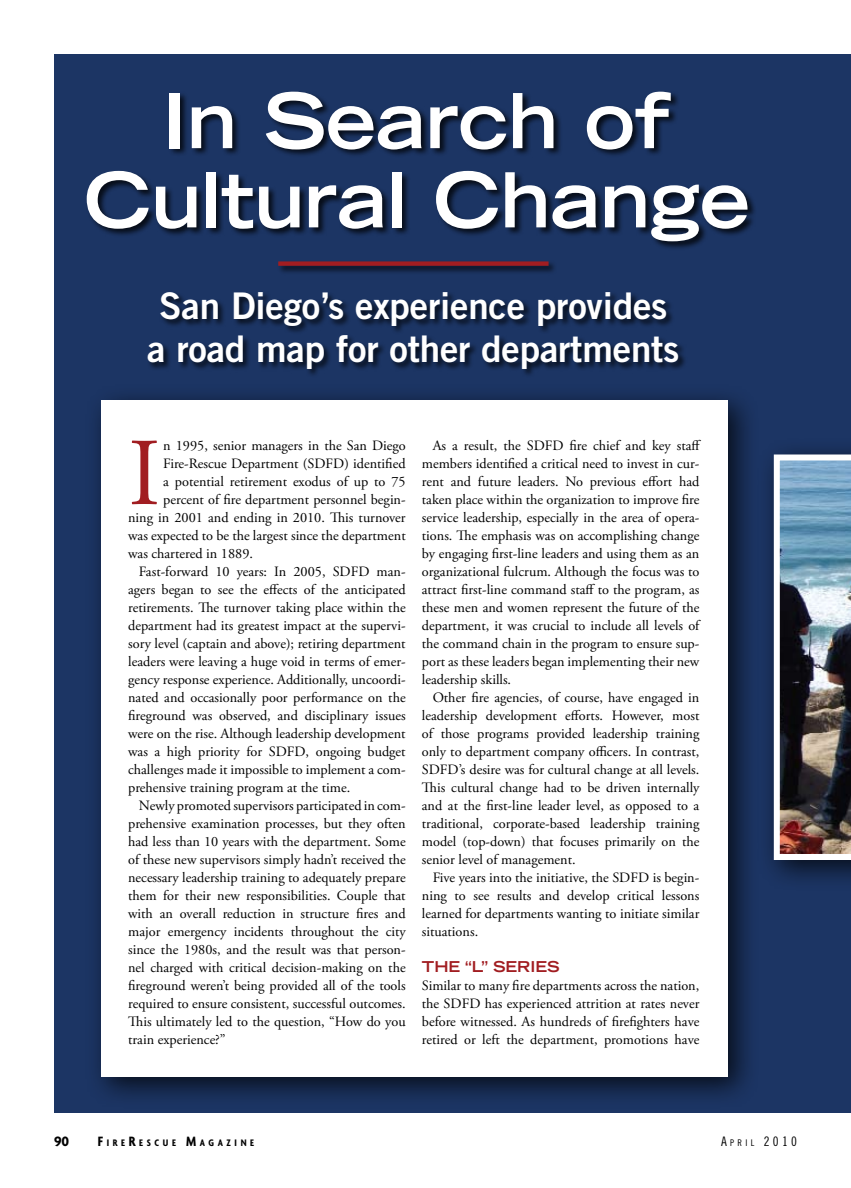
<style>
.page{position:relative;width:851px;height:1188px;background:#fff}
.page>*{position:absolute;margin:0;border:0;box-sizing:border-box;transform-origin:0 0}
.t1{font:95.7px "Adobe Garamond Pro";color:#a11d21}
.t2{font:700 expanded 75.75px/79.2px "Trade Gothic LH";letter-spacing:-.01em;color:#fff;text-align:center}
.t3{font:36.75px/43.5px "Trade Gothic Bold Two";letter-spacing:-.005em;color:#fff;text-align:center}
.t4{font:700 expanded 15px "Trade Gothic LH";color:#a11d21}
.t5{font:700 14.7px "Agenda";color:#000}
.t6{font:14.25px/18px "Adobe Garamond Pro";color:#000;text-align:justify}
.t7{font:13.2px "Trade Gothic Cond Eighteen";color:#000}
.t8{font:700 condensed 10.2px "Agenda";letter-spacing:.355em;color:#000}
.s1{font-size:14.7px}
.s2{font-size:9.15px}
</style>
<div class="page">
<div style="left:54px;top:54px;width:796px;height:1059px;background:#1c3564"></div>
<div style="left:756px;top:437px;width:94px;height:464px;background:#000;opacity:.75"></div>
<img style="left:773px;top:454px;width:77px;height:406px">
<div style="left:83px;top:383px;width:685px;height:734px;background:#000;opacity:.75"></div>
<div style="left:101px;top:400px;width:627px;height:677px;background:#fff"></div>
<div style="left:85px;top:90px;width:765px;height:199px;background:#000;opacity:.75"></div>
<div style="left:147px;top:291px;width:667px;height:132px;background:#000;opacity:.75"></div>
<div style="left:277px;top:260px;width:286px;height:21px;background:#000;opacity:.75"></div>
<div style="left:278px;top:261px;width:270px;height:5px;background:#a11d21"></div>
<h2 class="t2" style="left:84px;top:80px;width:667px">I n Search of<br>Cultural Change</h2>
<h3 class="t3" style="left:147px;top:283px;width:534px">San Diego’s experience provides a road map for other departments</h3>
<h1 class="t1" style="left:128px;top:416px;width:34px">I</h1>
<p class="t6" style="left:163px;top:437px;width:244px">n 1995, senior managers in the San Diego</p>
<p class="t6" style="left:163px;top:455px;width:244px">Fire-Rescue Department (SDFD) identified</p>
<p class="t6" style="left:163px;top:473px;width:244px">a potential retirement exodus of up to 75</p>
<p class="t6" style="left:163px;top:491px;width:244px">percent of fire department personnel begin-</p>
<p class="t6" style="left:128px;top:509px;width:279px">ning in 2001 and ending in 2010. This turnover</p>
<p class="t6" style="left:128px;top:527px;width:279px">was expected to be the largest since the department</p>
<p class="t6" style="left:128px;top:545px;width:126px">was chartered in 1889.</p>
<p class="t6" style="left:139px;top:563px;width:268px">Fast-forward 10 years: In 2005, SDFD man-</p>
<p class="t6" style="left:128px;top:581px;width:279px">agers began to see the effects of the anticipated</p>
<p class="t6" style="left:128px;top:599px;width:279px">retirements. The turnover taking place within the</p>
<p class="t6" style="left:128px;top:617px;width:279px">department had its greatest impact at the supervi-</p>
<p class="t6" style="left:128px;top:635px;width:279px">sory level (captain and above); retiring department</p>
<p class="t6" style="left:128px;top:653px;width:279px">leaders were leaving a huge void in terms of emer-</p>
<p class="t6" style="left:128px;top:671px;width:279px">gency response experience. Additionally, uncoordi-</p>
<p class="t6" style="left:128px;top:689px;width:279px">nated and occasionally poor performance on the</p>
<p class="t6" style="left:128px;top:707px;width:279px">fireground was observed, and disciplinary issues</p>
<p class="t6" style="left:128px;top:725px;width:279px">were on the rise. Although leadership development</p>
<p class="t6" style="left:128px;top:743px;width:279px">was a high priority for SDFD, ongoing budget</p>
<p class="t6" style="left:128px;top:761px;width:279px">challenges made it impossible to implement a com-</p>
<p class="t6" style="left:128px;top:779px;width:224px">prehensive training program at the time.</p>
<p class="t6" style="left:139px;top:797px;width:268px">Newly promoted supervisors participated in com-</p>
<p class="t6" style="left:128px;top:815px;width:279px">prehensive examination processes, but they often</p>
<p class="t6" style="left:128px;top:833px;width:279px">had less than 10 years with the department. Some</p>
<p class="t6" style="left:128px;top:851px;width:279px">of these new supervisors simply hadn’t received the</p>
<p class="t6" style="left:128px;top:869px;width:279px">necessary leadership training to adequately prepare</p>
<p class="t6" style="left:128px;top:887px;width:279px">them for their new responsibilities. Couple that</p>
<p class="t6" style="left:128px;top:905px;width:279px">with an overall reduction in structure fires and</p>
<p class="t6" style="left:128px;top:923px;width:279px">major emergency incidents throughout the city</p>
<p class="t6" style="left:128px;top:941px;width:279px">since the 1980s, and the result was that person-</p>
<p class="t6" style="left:128px;top:959px;width:279px">nel charged with critical decision-making on the</p>
<p class="t6" style="left:128px;top:977px;width:279px">fireground weren’t being provided all of the tools</p>
<p class="t6" style="left:128px;top:995px;width:279px">required to ensure consistent, successful outcomes.</p>
<p class="t6" style="left:128px;top:1013px;width:279px">This ultimately led to the question, “How do you</p>
<p class="t6" style="left:128px;top:1031px;width:99px">train experience?”</p>
<p class="t6" style="left:422px;top:437px;width:281px;text-indent:11px">As a result, the SDFD fire chief and key staff members identified a critical need to invest in cur&shy;rent and future leaders. No previous effort had taken place within the organization to improve fire service leadership, especially in the area of opera&shy;tions. The emphasis was on accomplishing change by engaging first-line leaders and using them as an organizational fulcrum. Although the focus was to attract first-line command staff to the program, as these men and women represent the future of the department, it was crucial to include all levels of the command chain in the program to ensure sup&shy;port as these leaders began implementing their new leadership skills.</p>
<p class="t6" style="left:422px;top:689px;width:279px;text-indent:11px">Other fire agencies, of course, have engaged in leadership development efforts. However, most of those programs provided leadership training only to department company officers. In contrast, SDFD’s desire was for cultural change at all levels.<br>This cultural change had to be driven internally and at the first-line leader level, as opposed to a traditional, corporate-based leadership training model (top-down) that focuses primarily on the senior level of management.</p>
<p class="t6" style="left:422px;top:869px;width:279px;text-indent:11px">Five years into the initiative, the SDFD is begin&shy;ning to see results and develop critical lessons learned for departments wanting to initiate similar situations.</p>
<p class="t4" style="left:422px;top:957px;width:136px">The “L” Series</p>
<p class="t6" style="left:422px;top:977px;width:279px">Similar to many fire departments across the nation, the SDFD has experienced attrition at rates never before witnessed. As hundreds of firefighters have retired or left the department, promotions have</p>
<p class="t5" style="left:54px;top:1132px;width:17px">90</p>
<p class="t8" style="left:98px;top:1136px;width:158px"><span class="s1">F</span>IRE<span class="s1">R</span>ESCUE <span class="s1">M</span>AGAZINE</p>
<p class="t7" style="left:721px;top:1133px;width:77px">A<span class="s2">pril</span> 2010</p>
</div>
